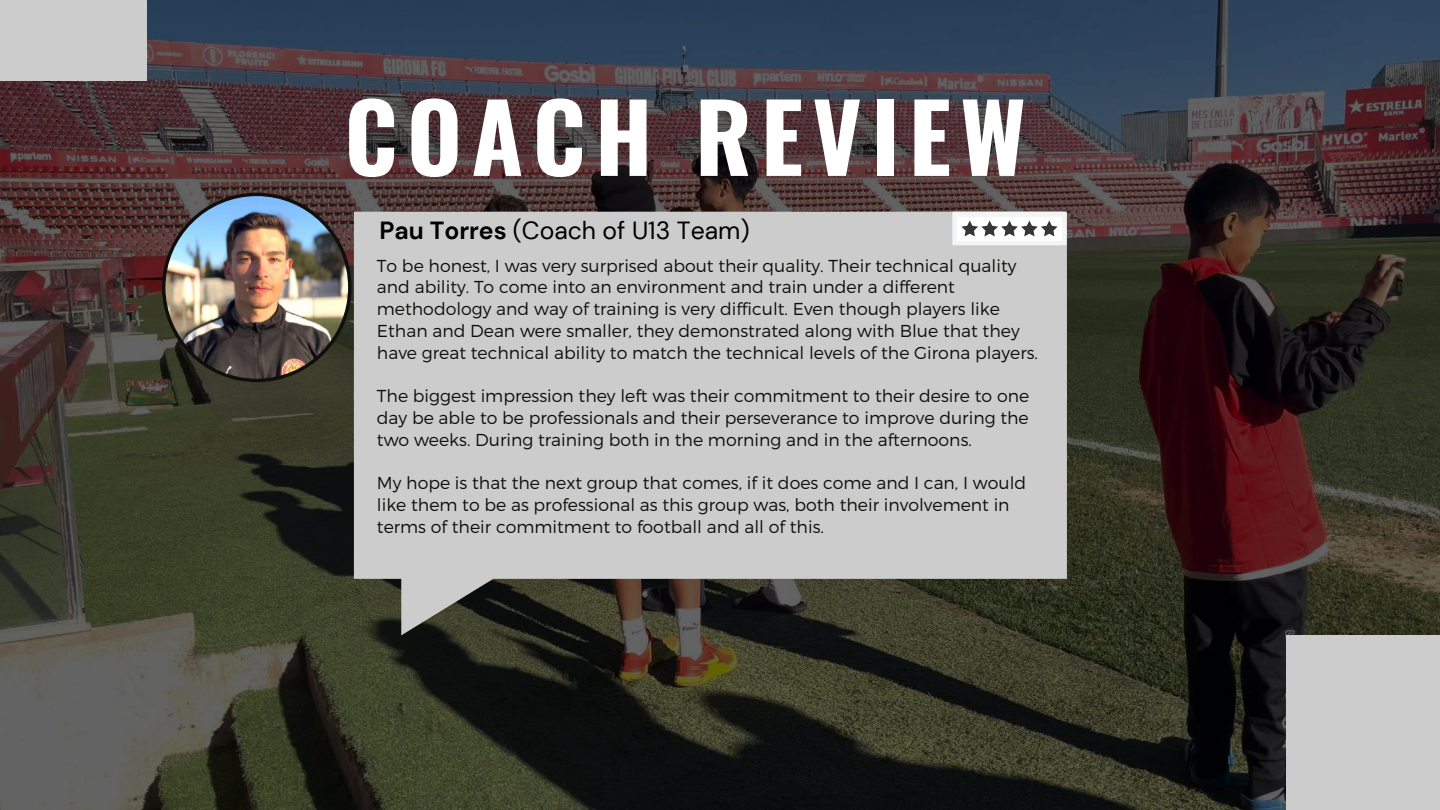
<style>
.page{position:relative;width:1440px;height:810px;background:#fff}
.page>*{position:absolute;margin:0;border:0;box-sizing:border-box;transform-origin:0 0}
.t1{font:700 94.3px "Oswald";letter-spacing:.1em;color:#fff}
.t2{font:24.8px "DM Sans";color:#000}
.t3{font:300 17.3px/21.8px "Montserrat";color:#100f0d}
.s1{font-weight:700}
</style>
<div class="page">
<img style="left:0;top:0;width:1440px;height:810px">
<img style="left:162px;top:193px;width:190px;height:189px">
<div style="left:354px;top:212px;width:713px;height:179px;background:#ccc"></div>
<div style="left:952px;top:212px;width:115px;height:33px;background:#f2f4f5"></div>
<div style="left:957px;top:217px;width:105px;height:24px;background:#fff"></div>
<svg style="left:961px;top:221px;width:97px;height:15px"></svg>
<div style="left:1286px;top:635px;width:154px;height:175px;background:#ccc"></div>
<div style="left:0;top:0;width:147px;height:81px;background:#ccc"></div>
<svg style="left:354px;top:391px;width:713px;height:244px;fill:#ccc"></svg>
<h1 class="t1" style="left:345px;top:63px;width:683px">COACH REVIEW</h1>
<h2 class="t2" style="left:379px;top:214px;width:372px"><span class="s1">Pau Torres</span> (Coach of U13 Team)</h2>
<p class="t3" style="left:377px;top:254px;width:663px">To be honest, I was very surprised about their quality. Their technical quality and ability. To come into an environment and train under a different methodology and way of training is very difficult. Even though players like Ethan and Dean were smaller, they demonstrated along with Blue that they have great technical ability to match the technical levels of the Girona players.</p>
<p class="t3" style="left:377px;top:384px;width:654px;text-align:justify">The biggest impression they left was their commitment to their desire to one day be able to be professionals and their perseverance to improve during the two weeks. During training both in the morning and in the afternoons.</p>
<p class="t3" style="left:377px;top:471px;width:651px">My hope is that the next group that comes, if it does come and I can, I would like them to be as professional as this group was, both their involvement in terms of their commitment to football and all of this.</p>
</div>
